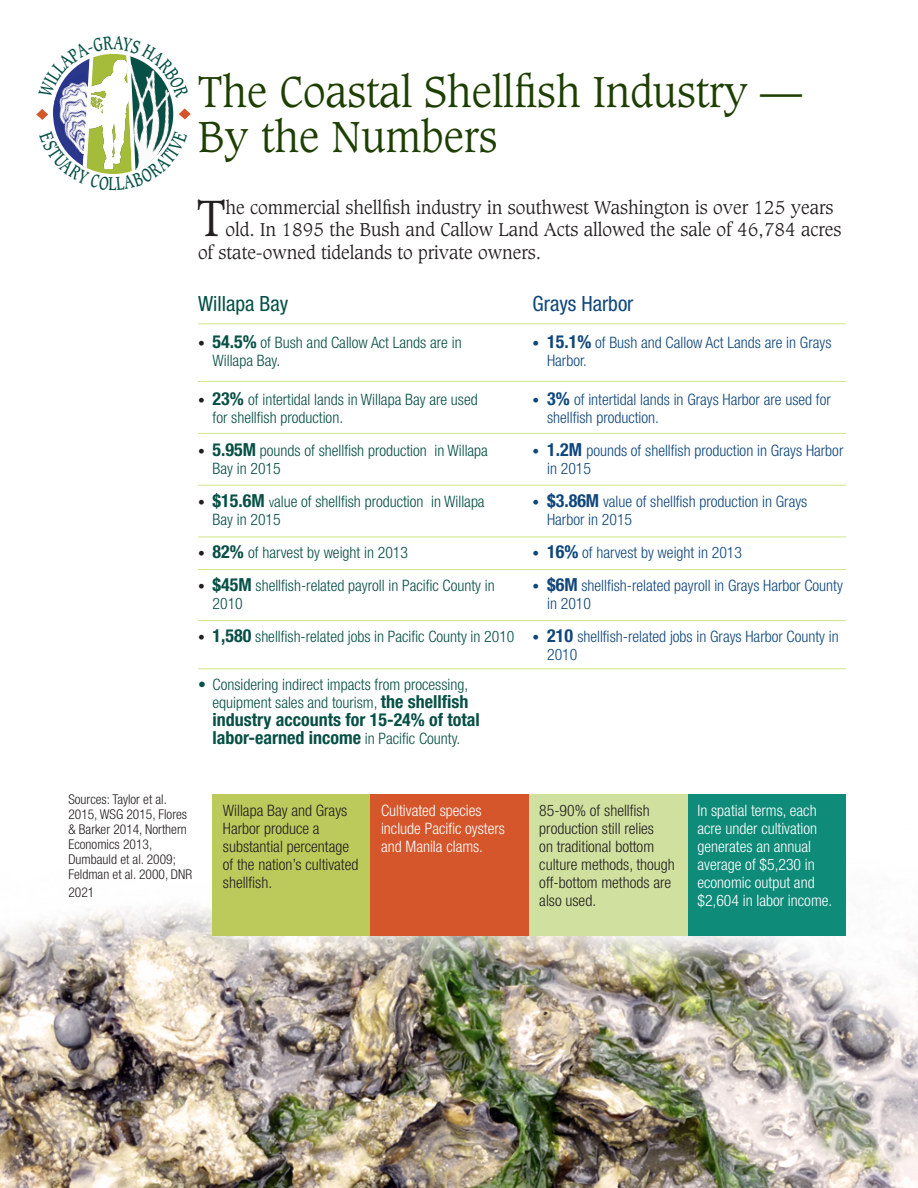
<style>
.page{position:relative;width:918px;height:1188px;background:#fff}
.page>*{position:absolute;margin:0;border:0;box-sizing:border-box;transform-origin:0 0}
.intro{font:300 49.35px "Caxton Std";color:#231f20}
.New_Caxton_Head{font:300 42px/45px "Caxton Std";color:#1e3f02}
.SubHel1{font:condensed 21px "Helvetica Neue LT Std";color:#0f477c}
.SubHel1-2{font:condensed 21px "Helvetica Neue LT Std";color:#075046}
.intro-2{font:300 18px "Caxton Std";color:#231f20}
.t1{font:700 condensed 18px/18px "Helvetica Neue LT Std";color:#075046}
.t2{font:300 condensed 15.75px/18px "Helvetica Neue LT Std";color:#075046}
.t3{font:300 condensed 15.75px/18px "Helvetica Neue LT Std";color:#0f477c}
.Paragraph_Style_4{font:300 condensed 15.75px/18px "Helvetica Neue LT Std";color:#231f20}
.Paragraph_Style_4-2{font:300 condensed 15.75px/18px "Helvetica Neue LT Std";color:#fff}
.text{font:300 condensed 13.5px/15px "Helvetica Neue LT Std";color:#231f20}
.s1{font-size:13.5px;color:#231f20}
.s2{font-weight:700;font-size:18px}
.s3{font-size:13.5px}
.s4{font-weight:300;font-size:15.75px}
</style>
<div class="page">
<img style="left:0;top:905px;width:918px;height:283px">
<hr style="left:198px;top:323px;width:648px;height:1px;background:#cfe787">
<div style="left:212px;top:795px;width:159px;height:141px;background:#bcca5c"></div>
<hr style="left:198px;top:668px;width:648px;height:1px;background:#cfe787">
<hr style="left:198px;top:381px;width:648px;height:1px;background:#cfe787">
<div style="left:371px;top:795px;width:159px;height:141px;background:#d4562a"></div>
<div style="left:687px;top:795px;width:159px;height:141px;background:#0f8b79"></div>
<div style="left:529px;top:795px;width:159px;height:141px;background:#d0e19f"></div>
<hr style="left:198px;top:620px;width:648px;height:1px;background:#cfe787">
<hr style="left:198px;top:537px;width:648px;height:1px;background:#cfe787">
<hr style="left:198px;top:569px;width:648px;height:1px;background:#cfe787">
<hr style="left:198px;top:485px;width:648px;height:1px;background:#cfe787">
<hr style="left:198px;top:433px;width:648px;height:1px;background:#cfe787">
<svg style="left:38px;top:53px;width:151px;height:121px"></svg>
<p class="New_Caxton_Head" style="left:198px;top:71px;width:606px">The Coastal Shellfish Industry —<br>By the Numbers</p>
<p class="intro" style="left:197px;top:189px;width:30px">T</p>
<p class="intro-2" style="left:226px;top:196px;width:609px">he commercial shellfish industry in southwest Washington is over 125 years</p>
<p class="intro-2" style="left:226px;top:219px;width:617px">old. In 1895 the Bush and Callow Land Acts allowed the sale of 46,784 acres</p>
<p class="intro-2" style="left:198px;top:241px;width:345px">of state-owned tidelands to private owners.</p>
<p class="SubHel1-2" style="left:198px;top:292px;width:92px">Willapa Bay</p>
<p class="SubHel1" style="left:533px;top:292px;width:103px">Grays Harbor</p>
<p class="t2" style="left:213px;top:333px;width:251px;text-indent:-15px"><span class="s1">•</span> <span class="s2">54.5%</span> of Bush and Callow Act Lands are in<br>Willapa Bay.</p>
<p class="t2" style="left:213px;top:391px;width:267px;text-indent:-15px"><span class="s1">•</span> <span class="s2">23%</span> of intertidal lands in Willapa Bay are used for shellfish production.</p>
<p class="t2" style="left:213px;top:442px;width:277px;text-indent:-15px"><span class="s1">•</span> <span class="s2">5.95M</span> pounds of shellfish production in Willapa<br>Bay in 2015</p>
<p class="t2" style="left:213px;top:493px;width:274px;text-indent:-15px"><span class="s1">•</span> <span class="s2">$15.6M</span> <span class="s3">v</span>alue of shellfish production in Willapa<br>Bay in 2015</p>
<p class="t2" style="left:198px;top:544px;width:212px"><span class="s1">•</span> <span class="s2">82%</span> of harvest by weight in 2013</p>
<p class="t2" style="left:213px;top:577px;width:284px;text-indent:-15px"><span class="s1">•</span> <span class="s2">$45M</span> shellfish-related payroll in Pacific County in<br>2010</p>
<p class="t2" style="left:198px;top:628px;width:318px"><span class="s1">•</span> <span class="s2">1,580</span> shellfish-related jobs in Pacific County in 2010</p>
<p class="t2" style="left:198px;top:676px;width:272px;text-align:right">• Considering indirect impacts from processing, equipment sales and tourism, <span class="s2">the shellfish</span></p>
<p class="t1" style="left:213px;top:711px;width:269px">industry accounts for 15-24% of total labor-earned income <span class="s4">in Pacific County.</span></p>
<p class="t3" style="left:547px;top:333px;width:286px;text-indent:-15px"><span class="s3">•</span> <span class="s2">15.1%</span> of Bush and Callow Act Lands are in Grays<br>Harbor.</p>
<p class="t3" style="left:547px;top:391px;width:285px;text-indent:-15px"><span class="s3">•</span> <span class="s2">3%</span> of intertidal lands in Grays Harbor are used for shellfish production.</p>
<p class="t3" style="left:547px;top:442px;width:298px;text-indent:-15px"><span class="s3">•</span> <span class="s2">1.2M</span> pounds of shellfish production in Grays Harbor in 2015</p>
<p class="t3" style="left:547px;top:493px;width:262px;text-indent:-15px"><span class="s3">•</span> <span class="s2">$3.86M</span> value of shellfish production in Grays<br>Harbor in 2015</p>
<p class="t3" style="left:533px;top:544px;width:211px"><span class="s3">•</span> <span class="s2">16%</span> of harvest by weight in 2013</p>
<p class="t3" style="left:547px;top:577px;width:297px;text-indent:-15px"><span class="s3">•</span> <span class="s2">$6M</span> shellfish-related payroll in Grays Harbor County in 2010</p>
<p class="t3" style="left:547px;top:628px;width:293px;text-indent:-15px"><span class="s3">•</span> <span class="s2">210</span> shellfish-related jobs in Grays Harbor County in<br>2010</p>
<p class="text" style="left:68px;top:792px;width:125px">Sources: Taylor et al.<br>2015, WSG 2015, Flores &amp; Barker 2014, Northern<br>Economics 2013,<br>Dumbauld et al. 2009;<br>Feldman et al. 2000, DNR</p>
<p class="text" style="left:68px;top:885px;width:27px">2021</p>
<p class="Paragraph_Style_4" style="left:223px;top:802px;width:137px">Willapa Bay and Grays<br>Harbor produce a substantial percentage of the nation’s cultivated shellfish.</p>
<p class="Paragraph_Style_4-2" style="left:381px;top:802px;width:125px">Cultivated species include Pacific oysters and Manila clams.</p>
<p class="Paragraph_Style_4" style="left:539px;top:802px;width:137px">85-90% of shellfish production still relies<br>on traditional bottom culture methods, though off-bottom methods are also used.</p>
<p class="Paragraph_Style_4-2" style="left:698px;top:802px;width:136px">In spatial terms, each acre under cultivation generates an annual average of $5,230 in economic output and $2,604 in labor income.</p>
</div>
